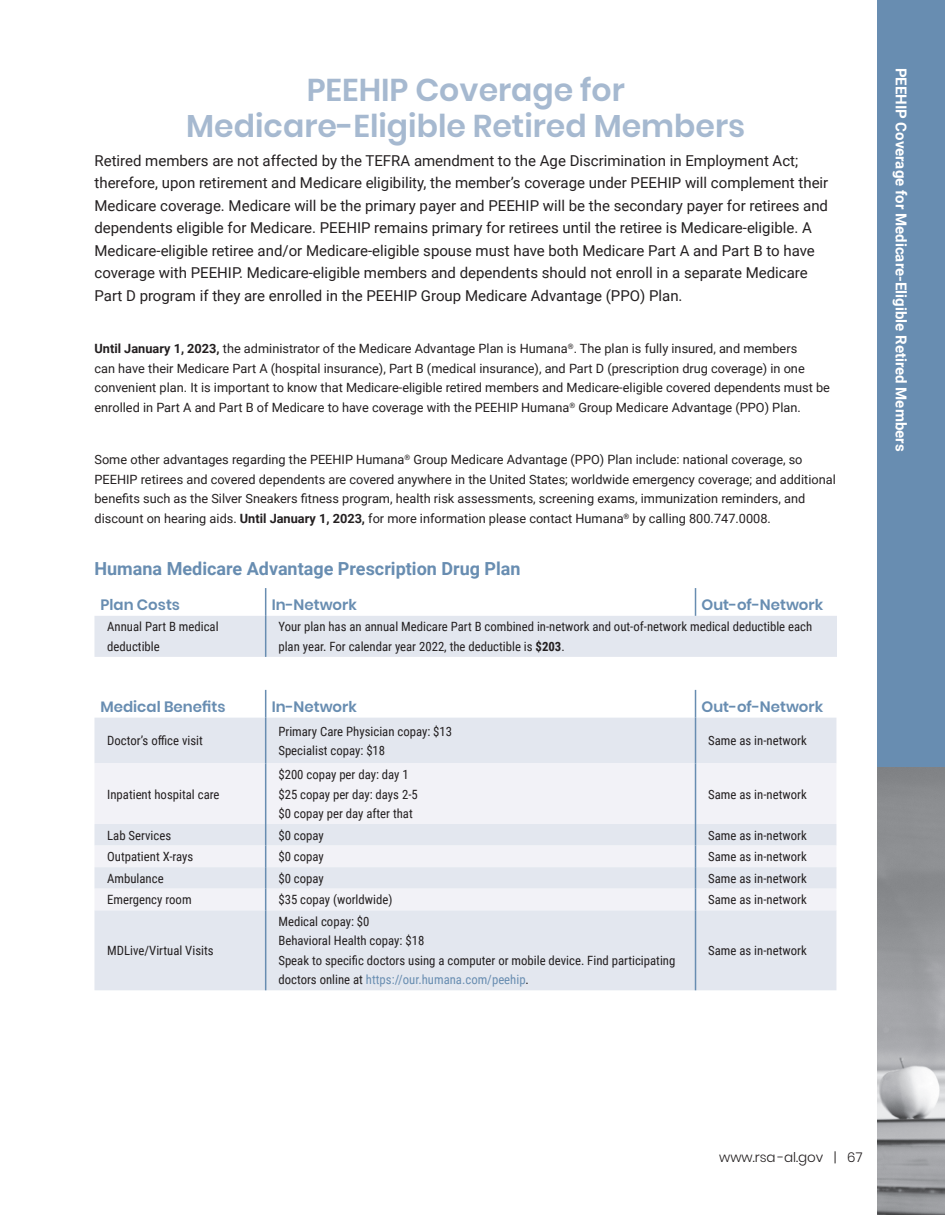
<style>
.page{position:relative;width:945px;height:1215px;background:#fff}
.page>*{position:absolute;margin:0;border:0;box-sizing:border-box;transform-origin:0 0}
.Page_Title{font:600 31.5px/36px "Poppins";color:#a6b9d0;text-align:center}
.Bold_blue_subhead{font:700 18px "Roboto";color:#688db1}
.Opening_paragraph{font:15px/22.5px "Roboto";color:#231f20}
._19_table_subhead{font:600 15px "Poppins";color:#688db1}
.t1{font:700 15px "Roboto";color:#fff}
.t2{font:300 13.5px "Poppins";color:#231f20}
.Normal_text{font:12.75px/19.5px "Roboto";color:#231f20}
._19_table_text{font:12.75px/19.5px "Roboto Condensed";color:#231f20}
.s1{font-weight:700}
.s2{color:#688db1}
</style>
<div class="page">
<svg style="left:94px;top:588px;width:743px;height:69px"></svg>
<hr style="left:265px;top:616px;width:1px;height:41px;background:#688db1">
<div style="left:94px;top:718px;width:742px;height:272px;background:#e3e7ef"></div>
<svg style="left:94px;top:763px;width:742px;height:147px;fill:#f2f2f7"></svg>
<svg style="left:265px;top:690px;width:1px;height:28px"></svg>
<svg style="left:695px;top:690px;width:1px;height:28px"></svg>
<hr style="left:265px;top:718px;width:1px;height:45px;background:#688db1">
<hr style="left:265px;top:763px;width:1px;height:61px;background:#688db1">
<svg style="left:265px;top:824px;width:1px;height:86px"></svg>
<hr style="left:265px;top:910px;width:1px;height:80px;background:#688db1">
<hr style="left:695px;top:718px;width:1px;height:45px;background:#688db1">
<hr style="left:695px;top:763px;width:1px;height:61px;background:#688db1">
<svg style="left:695px;top:824px;width:1px;height:86px"></svg>
<hr style="left:695px;top:910px;width:1px;height:80px;background:#688db1">
<div style="left:878px;top:0;width:67px;height:767px;background:#688db1"></div>
<img style="left:878px;top:767px;width:67px;height:448px">
<p class="Page_Title" style="left:186px;top:72px;width:560px">PEEHIP Coverage for<br>Medicare-Eligible Retired Members</p>
<p class="Opening_paragraph" style="left:94px;top:149px;width:735px">Retired members are not affected by the TEFRA amendment to the Age Discrimination in Employment Act; therefore, upon retirement and Medicare eligibility, the member’s coverage under PEEHIP will complement their Medicare coverage. Medicare will be the primary payer and PEEHIP will be the secondary payer for retirees and dependents eligible for Medicare. PEEHIP remains primary for retirees until the retiree is Medicare-eligible. A Medicare-eligible retiree and/or Medicare-eligible spouse must have both Medicare Part A and Part B to have coverage with PEEHIP. Medicare-eligible members and dependents should not enroll in a separate Medicare Part D program if they are enrolled in the PEEHIP Group Medicare Advantage (PPO) Plan.</p>
<p class="Normal_text" style="left:94px;top:339px;width:737px"><span class="s1">Until January 1, 2023,</span> the administrator of the Medicare Advantage Plan is Humana<sup>®</sup>. The plan is fully insured, and members<br>can have their Medicare Part A (hospital insurance), Part B (medical insurance), and Part D (prescription drug coverage) in one convenient plan. It is important to know that Medicare-eligible retired members and Medicare-eligible covered dependents must be enrolled in Part A and Part B of Medicare to have coverage with the PEEHIP Humana<sup>®</sup> Group Medicare Advantage (PPO) Plan.</p>
<p class="Normal_text" style="left:94px;top:450px;width:743px">Some other advantages regarding the PEEHIP Humana<sup>®</sup> Group Medicare Advantage (PPO) Plan include: national coverage, so PEEHIP retirees and covered dependents are covered anywhere in the United States; worldwide emergency coverage; and additional benefits such as the Silver Sneakers fitness program, health risk assessments, screening exams, immunization reminders, and discount on hearing aids. <span class="s1">Until January 1, 2023,</span> for more information please contact Humana<sup>®</sup> by calling 800.747.0008.</p>
<p class="Bold_blue_subhead" style="left:94px;top:556px;width:428px">Humana Medicare Advantage Prescription Drug Plan</p>
<p class="_19_table_subhead" style="left:100px;top:596px;width:81px">Plan Costs</p>
<p class="_19_table_subhead" style="left:272px;top:596px;width:87px">In-Network</p>
<p class="_19_table_subhead" style="left:702px;top:596px;width:123px">Out-of-Network</p>
<p class="_19_table_text" style="left:107px;top:617px;width:113px">Annual Part B medical deductible</p>
<p class="_19_table_text" style="left:278px;top:617px;width:535px">Your plan has an annual Medicare Part B combined in-network and out-of-network medical deductible each plan year. For calendar year 2022, the deductible is <span class="s1">$203</span>.</p>
<p class="_19_table_subhead" style="left:100px;top:698px;width:127px">Medical Benefits</p>
<p class="_19_table_subhead" style="left:272px;top:698px;width:87px">In-Network</p>
<p class="_19_table_subhead" style="left:702px;top:698px;width:123px">Out-of-Network</p>
<p class="_19_table_text" style="left:107px;top:731px;width:97px">Doctor’s office visit</p>
<p class="_19_table_text" style="left:278px;top:721px;width:175px">Primary Care Physician copay: $13</p>
<p class="_19_table_text" style="left:278px;top:740px;width:108px">Specialist copay: $18</p>
<p class="_19_table_text" style="left:708px;top:731px;width:100px">Same as in-network</p>
<p class="_19_table_text" style="left:107px;top:784px;width:114px">Inpatient hospital care</p>
<p class="_19_table_text" style="left:278px;top:764px;width:132px">$200 copay per day: day 1</p>
<p class="_19_table_text" style="left:278px;top:784px;width:141px">$25 copay per day: days 2-5</p>
<p class="_19_table_text" style="left:278px;top:803px;width:136px">$0 copay per day after that</p>
<p class="_19_table_text" style="left:708px;top:784px;width:100px">Same as in-network</p>
<p class="_19_table_text" style="left:107px;top:825px;width:65px">Lab Services</p>
<p class="_19_table_text" style="left:278px;top:825px;width:47px">$0 copay</p>
<p class="_19_table_text" style="left:708px;top:825px;width:100px">Same as in-network</p>
<p class="_19_table_text" style="left:107px;top:846px;width:88px">Outpatient X-rays</p>
<p class="_19_table_text" style="left:278px;top:846px;width:47px">$0 copay</p>
<p class="_19_table_text" style="left:708px;top:846px;width:100px">Same as in-network</p>
<p class="_19_table_text" style="left:107px;top:868px;width:58px">Ambulance</p>
<p class="_19_table_text" style="left:278px;top:868px;width:47px">$0 copay</p>
<p class="_19_table_text" style="left:708px;top:868px;width:100px">Same as in-network</p>
<p class="_19_table_text" style="left:107px;top:890px;width:86px">Emergency room</p>
<p class="_19_table_text" style="left:278px;top:890px;width:115px">$35 copay (worldwide)</p>
<p class="_19_table_text" style="left:708px;top:890px;width:100px">Same as in-network</p>
<p class="_19_table_text" style="left:107px;top:940px;width:108px">MDLive/Virtual Visits</p>
<p class="_19_table_text" style="left:278px;top:911px;width:93px">Medical copay: $0</p>
<p class="_19_table_text" style="left:278px;top:931px;width:147px">Behavioral Health copay: $18</p>
<p class="_19_table_text" style="left:278px;top:950px;width:398px">Speak to specific doctors using a computer or mobile device. Find participating doctors online at <span class="s2">https://our.humana.com/peehip</span>.</p>
<p class="_19_table_text" style="left:708px;top:940px;width:100px">Same as in-network</p>
<p class="t1" style="left:912px;top:68px;width:385px;rotate:90deg">PEEHIP Coverage for Medicare-Eligible Retired Members</p>
<p class="t2" style="left:719px;top:1149px;width:145px">www.rsa -al.gov | 67</p>
</div>
